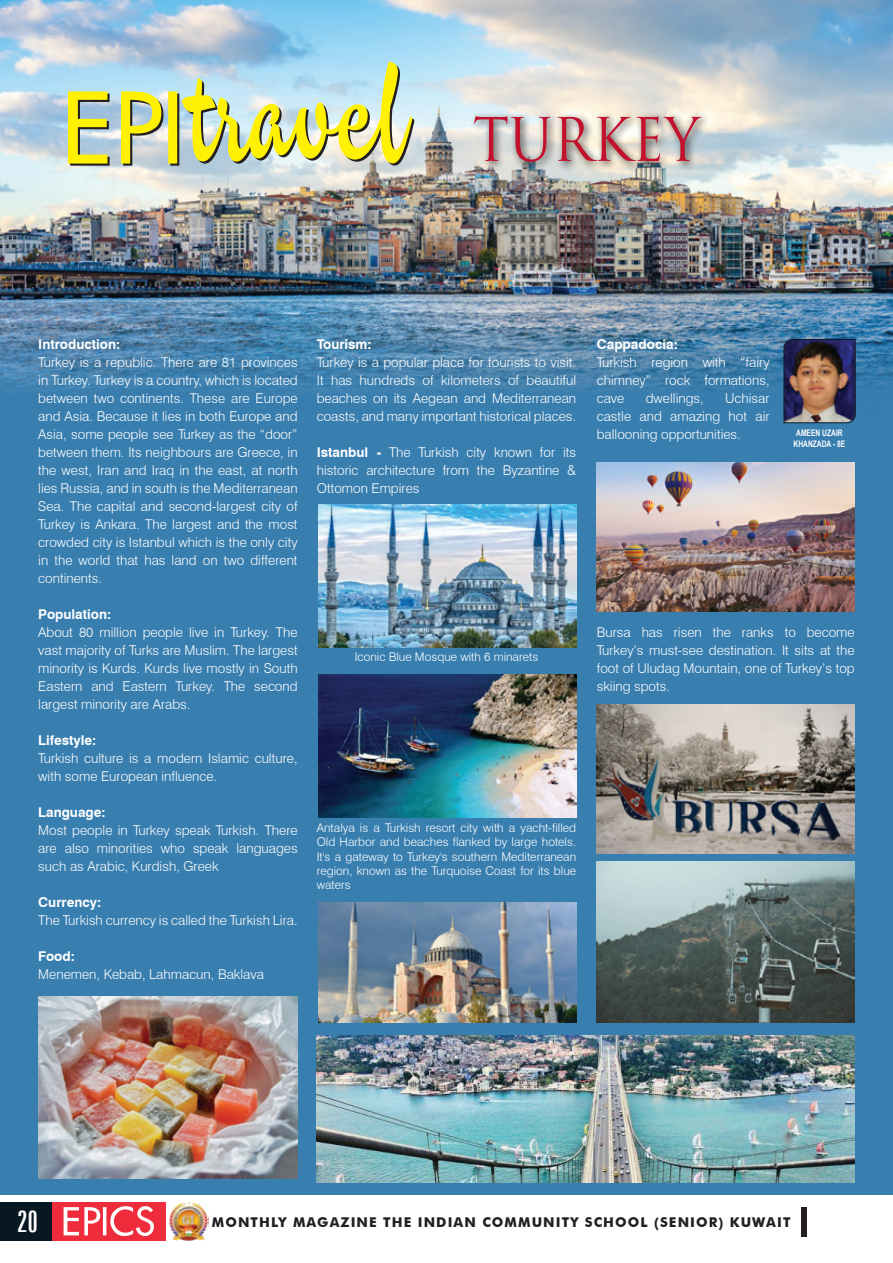
<style>
.page{position:relative;width:893px;height:1263px;background:#fff}
.page>*{position:absolute;margin:0;border:0;box-sizing:border-box;transform-origin:0 0}
.t1{font:58.35px "Trajan Pro";color:#c3112d;scale:.9 1}
.t2{font:extra-condensed 30px "Zurich BT";color:#fff}
.t3{font:300 13.5px/18px "Swiss 721 BT";color:#fff;text-align:justify}
.t4{font:700 13.5px "Swiss 721 BT";color:#fff}
.t5{font:700 13.5px "Futura BT";letter-spacing:.08em;color:#231f20}
.t6{font:300 12px/14.4px "Swiss 721 BT";color:#fff;text-align:justify}
.t7{font:700 9px/10.8px "Arial Narrow";color:#fff;scale:.91 1}
.s1{font-weight:700}
</style>
<div class="page">
<div style="left:0;top:0;width:893px;height:1195px;background:#387eaf"></div>
<img style="left:0;top:0;width:893px;height:391px">
<svg style="left:68px;top:61px;width:347px;height:105px;background:#c6d5a0"></svg>
<div style="left:469px;top:111px;width:242px;height:62px;background:#231f20;opacity:.88"></div>
<img style="left:38px;top:996px;width:260px;height:182px">
<img style="left:317px;top:1036px;width:538px;height:146px">
<img style="left:318px;top:675px;width:258px;height:143px">
<img style="left:318px;top:504px;width:258px;height:143px">
<img style="left:597px;top:463px;width:258px;height:148px">
<img style="left:597px;top:704px;width:258px;height:149px">
<img style="left:597px;top:862px;width:258px;height:160px">
<img style="left:318px;top:903px;width:258px;height:119px">
<img style="left:783px;top:339px;width:73px;height:84px">
<div style="left:0;top:1202px;width:53px;height:39px;background:#071822"></div>
<div style="left:53px;top:1202px;width:113px;height:39px;background:#ee2c3b"></div>
<svg style="left:64px;top:1206px;width:90px;height:30px"></svg>
<div style="left:801px;top:1207px;width:6px;height:29px;background:#231f20"></div>
<img style="left:169px;top:1202px;width:40px;height:39px">
<h1 class="t1" style="left:473px;top:103px;width:253px">TURKEY</h1>
<p class="t4" style="left:38px;top:336px;width:84px">Introduction:</p>
<p class="t3" style="left:38px;top:353px;width:261px">Turkey is a republic. There are 81 provinces in Turkey. Turkey is a country, which is located between two continents. These are Europe and Asia. Because it lies in both Europe and Asia, some people see Turkey as the “door” between them. Its neighbours are Greece, in the west, Iran and Iraq in the east, at north lies Russia, and in south is the Mediterranean Sea. The capital and second-largest city of Turkey is Ankara. The largest and the most crowded city is Istanbul which is the only city in the world that has land on two different continents.</p>
<p class="t4" style="left:38px;top:606px;width:74px">Population:</p>
<p class="t3" style="left:38px;top:623px;width:261px">About 80 million people live in Turkey. The vast majority of Turks are Muslim. The largest minority is Kurds. Kurds live mostly in South Eastern and Eastern Turkey. The second largest minority are Arabs.</p>
<p class="t4" style="left:38px;top:732px;width:60px">Lifestyle:</p>
<p class="t3" style="left:38px;top:749px;width:261px">Turkish culture is a modern Islamic culture, with some European influence.</p>
<p class="t4" style="left:38px;top:804px;width:69px">Language:</p>
<p class="t3" style="left:38px;top:821px;width:261px">Most people in Turkey speak Turkish. There are also minorities who speak languages such as Arabic, Kurdish, Greek</p>
<p class="t4" style="left:38px;top:894px;width:65px">Currency:</p>
<p class="t3" style="left:38px;top:911px;width:261px">The Turkish currency is called the Turkish Lira.</p>
<p class="t4" style="left:38px;top:948px;width:38px">Food:</p>
<p class="t3" style="left:38px;top:965px;width:227px">Menemen, Kebab, Lahmacun, Baklava</p>
<p class="t4" style="left:317px;top:336px;width:56px">Tourism:</p>
<p class="t3" style="left:317px;top:353px;width:261px">Turkey is a popular place for tourists to visit.<br>It has hundreds of kilometers of beautiful beaches on its Aegean and Mediterranean coasts, and many important historical places.</p>
<p class="t3" style="left:317px;top:443px;width:261px"><span class="s1">Istanbul -</span> The Turkish city known for its historic architecture from the Byzantine &amp; Ottomon Empires</p>
<p class="t6" style="left:355px;top:650px;width:185px">Iconic Blue Mosque with 6 minarets</p>
<p class="t6" style="left:317px;top:820px;width:261px">Antalya is a Turkish resort city with a yacht-filled Old Harbor and beaches flanked by large hotels.<br>It's a gateway to Turkey's southern Mediterranean region, known as the Turquoise Coast for its blue waters</p>
<p class="t4" style="left:597px;top:336px;width:83px">Cappadocia:</p>
<p class="t3" style="left:597px;top:353px;width:174px">Turkish region with “fairy chimney” rock formations, cave</p>
<p class="t3" style="left:597px;top:389px;width:174px;text-indent:128px">Uchisar castle and amazing hot air ballooning opportunities.</p>
<p class="t3" style="left:646px;top:389px;width:59px">dwellings,</p>
<p class="t7" style="left:793px;top:427px;width:58px">AMEEN UZAIR<br>KHANZADA - 8E</p>
<p class="t3" style="left:597px;top:623px;width:259px">Bursa has risen the ranks to become Turkey’s must-see destination. It sits at the foot of Uludag Mountain, one of Turkey’s top skiing spots.</p>
<h2 class="t2" style="left:17px;top:1204px;width:23px">20</h2>
<p class="t5" style="left:212px;top:1214px;width:580px">MONTHLY MAGAZINE THE INDIAN COMMUNITY SCHOOL (SENIOR) KUWAIT</p>
</div>
